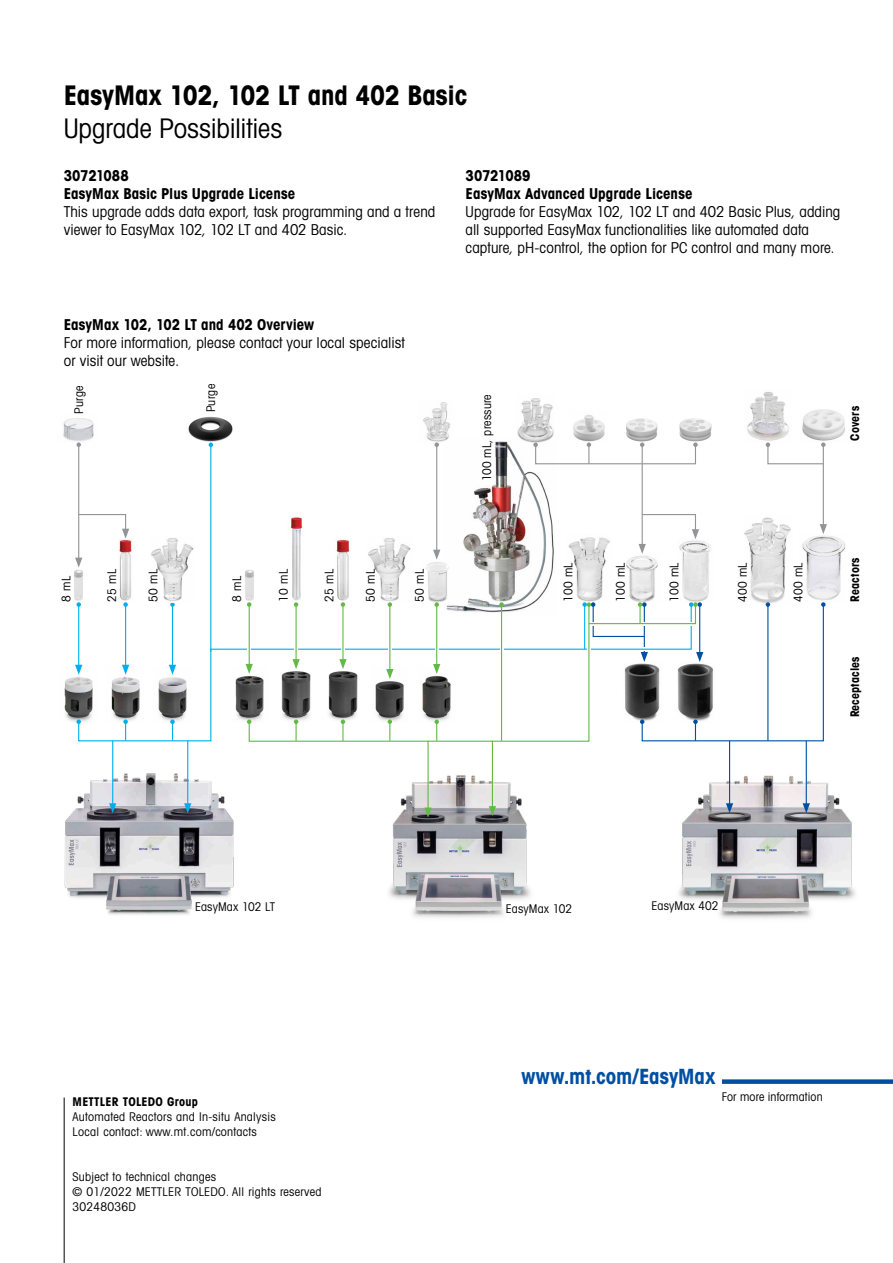
<style>
.page{position:relative;width:893px;height:1263px;background:#fff}
.page>*{position:absolute;margin:0;border:0;box-sizing:border-box;transform-origin:0 0}
.t1{font:27px "Avant Gardefor MT Bd";letter-spacing:-.01em;color:#000}
.t2{font:27px "Avant Gardefor MT Bk";letter-spacing:-.005em;color:#000}
.t3{font:21px "Avant Gardefor MT Bd";color:#004fa2}
.t4{font:15px/18px "Avant Gardefor MT Bk";letter-spacing:.005em;color:#000}
.t5{font:15px/18px "Avant Gardefor MT Bd";color:#000}
.t6{font:12px/15px "Avant Gardefor MT Bk";letter-spacing:.02em;color:#000}
.t7{font:12px "Avant Gardefor MT Bd";letter-spacing:.02em;color:#000}
</style>
<div class="page">
<div style="left:722px;top:1079px;width:171px;height:5px;background:#004fa2"></div>
<hr style="left:64px;top:1097px;width:1px;height:166px;background:#000">
<img style="left:64px;top:677px;width:14px;height:45px">
<img style="left:626px;top:556px;width:32px;height:46px">
<img style="left:463px;top:441px;width:92px;height:162px">
<img style="left:744px;top:517px;width:47px;height:85px">
<img style="left:678px;top:770px;width:178px;height:149px">
<img style="left:802px;top:409px;width:43px;height:32px">
<img style="left:747px;top:392px;width:42px;height:49px">
<img style="left:802px;top:535px;width:44px;height:66px">
<hr style="left:823px;top:445px;width:1px;height:81px;background:#939498">
<svg style="left:820px;top:524px;width:7px;height:10px"></svg>
<hr style="left:729px;top:741px;width:1px;height:65px;background:#004fa2">
<svg style="left:726px;top:803px;width:7px;height:10px"></svg>
<hr style="left:806px;top:741px;width:1px;height:65px;background:#004fa2">
<svg style="left:803px;top:803px;width:7px;height:10px"></svg>
<svg style="left:766px;top:442px;width:60px;height:23px"></svg>
<img style="left:682px;top:541px;width:30px;height:61px">
<img style="left:626px;top:418px;width:32px;height:24px">
<img style="left:679px;top:418px;width:33px;height:24px">
<img style="left:568px;top:537px;width:42px;height:65px">
<img style="left:573px;top:415px;width:32px;height:27px">
<img style="left:516px;top:398px;width:39px;height:44px">
<hr style="left:642px;top:445px;width:1px;height:101px;background:#939498">
<div style="left:535px;top:444px;width:161px;height:20px;border:1px solid #939498"></div>
<svg style="left:533px;top:442px;width:5px;height:5px"></svg>
<svg style="left:693px;top:442px;width:5px;height:5px"></svg>
<svg style="left:639px;top:513px;width:60px;height:41px"></svg>
<svg style="left:587px;top:442px;width:4px;height:22px"></svg>
<svg style="left:78px;top:603px;width:170px;height:139px"></svg>
<svg style="left:76px;top:719px;width:5px;height:5px"></svg>
<svg style="left:248px;top:603px;width:334px;height:139px"></svg>
<svg style="left:582px;top:602px;width:244px;height:140px"></svg>
<svg style="left:247px;top:719px;width:4px;height:5px"></svg>
<img style="left:426px;top:562px;width:23px;height:40px">
<img style="left:389px;top:773px;width:142px;height:145px">
<img style="left:368px;top:538px;width:43px;height:63px">
<img style="left:371px;top:667px;width:37px;height:55px">
<img style="left:423px;top:402px;width:27px;height:40px">
<hr style="left:436px;top:445px;width:1px;height:107px;background:#939498">
<svg style="left:434px;top:442px;width:5px;height:5px"></svg>
<svg style="left:433px;top:550px;width:7px;height:10px"></svg>
<img style="left:64px;top:765px;width:170px;height:150px">
<img style="left:418px;top:667px;width:37px;height:55px">
<img style="left:324px;top:667px;width:38px;height:55px">
<img style="left:277px;top:667px;width:38px;height:55px">
<img style="left:107px;top:667px;width:37px;height:55px">
<img style="left:154px;top:667px;width:37px;height:55px">
<img style="left:336px;top:539px;width:15px;height:62px">
<img style="left:288px;top:516px;width:16px;height:85px">
<img style="left:245px;top:570px;width:9px;height:31px">
<svg style="left:294px;top:719px;width:4px;height:22px"></svg>
<svg style="left:341px;top:719px;width:4px;height:22px"></svg>
<svg style="left:388px;top:719px;width:4px;height:22px"></svg>
<svg style="left:434px;top:719px;width:5px;height:22px"></svg>
<hr style="left:427px;top:741px;width:2px;height:69px;background:#62ba45">
<svg style="left:424px;top:807px;width:8px;height:10px"></svg>
<hr style="left:492px;top:741px;width:1px;height:67px;background:#62ba45">
<svg style="left:489px;top:806px;width:7px;height:10px"></svg>
<svg style="left:123px;top:719px;width:5px;height:22px"></svg>
<hr style="left:112px;top:741px;width:1px;height:65px;background:#00aeef">
<svg style="left:109px;top:803px;width:7px;height:10px"></svg>
<hr style="left:187px;top:741px;width:1px;height:65px;background:#00aeef">
<svg style="left:184px;top:803px;width:7px;height:10px"></svg>
<svg style="left:170px;top:719px;width:5px;height:22px"></svg>
<hr style="left:436px;top:604px;width:1px;height:62px;background:#62ba45">
<svg style="left:434px;top:602px;width:5px;height:5px"></svg>
<svg style="left:433px;top:664px;width:7px;height:10px"></svg>
<svg style="left:250px;top:629px;width:3px;height:8px"></svg>
<hr style="left:249px;top:604px;width:1px;height:62px;background:#62ba45">
<svg style="left:247px;top:602px;width:4px;height:5px"></svg>
<svg style="left:246px;top:664px;width:7px;height:10px"></svg>
<svg style="left:294px;top:629px;width:4px;height:8px"></svg>
<hr style="left:296px;top:604px;width:1px;height:57px;background:#62ba45">
<svg style="left:294px;top:602px;width:4px;height:5px"></svg>
<svg style="left:292px;top:659px;width:8px;height:10px"></svg>
<hr style="left:342px;top:604px;width:2px;height:57px;background:#62ba45">
<svg style="left:341px;top:602px;width:4px;height:5px"></svg>
<svg style="left:339px;top:659px;width:8px;height:10px"></svg>
<hr style="left:389px;top:604px;width:1px;height:67px;background:#62ba45">
<svg style="left:388px;top:602px;width:4px;height:5px"></svg>
<svg style="left:386px;top:669px;width:7px;height:10px"></svg>
<img style="left:63px;top:418px;width:31px;height:24px">
<img style="left:119px;top:540px;width:14px;height:61px">
<img style="left:74px;top:570px;width:9px;height:31px">
<hr style="left:78px;top:604px;width:1px;height:63px;background:#00aeef">
<svg style="left:76px;top:602px;width:5px;height:5px"></svg>
<svg style="left:75px;top:665px;width:7px;height:10px"></svg>
<hr style="left:125px;top:604px;width:1px;height:63px;background:#00aeef">
<svg style="left:123px;top:602px;width:5px;height:5px"></svg>
<svg style="left:122px;top:665px;width:7px;height:10px"></svg>
<hr style="left:172px;top:604px;width:1px;height:63px;background:#00aeef">
<svg style="left:170px;top:603px;width:5px;height:4px"></svg>
<svg style="left:169px;top:665px;width:7px;height:10px"></svg>
<img style="left:151px;top:538px;width:43px;height:63px">
<hr style="left:78px;top:445px;width:1px;height:115px;background:#939498">
<svg style="left:76px;top:442px;width:5px;height:5px"></svg>
<svg style="left:75px;top:558px;width:7px;height:10px"></svg>
<svg style="left:78px;top:513px;width:51px;height:26px"></svg>
<img style="left:188px;top:416px;width:45px;height:28px">
<hr style="left:210px;top:445px;width:1px;height:207px;background:#00aeef">
<svg style="left:209px;top:443px;width:4px;height:4px"></svg>
<h1 class="t1" style="left:64px;top:78px;width:404px">EasyMax 102, 102 LT and 402 Basic</h1>
<h1 class="t2" style="left:64px;top:111px;width:220px">Upgrade Possibilities</h1>
<p class="t5" style="left:64px;top:166px;width:233px">30721088<br>EasyMax Basic Plus Upgrade License</p>
<p class="t4" style="left:64px;top:202px;width:373px">This upgrade adds data export, task programming and a trend viewer to EasyMax 102, 102 LT and 402 Basic.</p>
<p class="t5" style="left:64px;top:315px;width:252px">EasyMax 102, 102 LT and 402 Overview</p>
<p class="t4" style="left:64px;top:333px;width:343px">For more information, please contact your local specialist or visit our website.</p>
<p class="t6" style="left:71px;top:414px;width:30px;rotate:-90deg">Purge</p>
<p class="t6" style="left:203px;top:412px;width:30px;rotate:-90deg">Purge</p>
<p class="t5" style="left:466px;top:166px;width:228px">30721089<br>EasyMax Advanced Upgrade License</p>
<p class="t4" style="left:466px;top:202px;width:376px">Upgrade for EasyMax 102, 102 LT and 402 Basic Plus, adding all supported EasyMax functionalities like automated data capture, pH-control, the option for PC control and many more.</p>
<p class="t6" style="left:479px;top:481px;width:88px;rotate:-90deg">100 mL, pressure</p>
<p class="t7" style="left:847px;top:441px;width:36px;rotate:-90deg">Covers</p>
<p class="t6" style="left:58px;top:602px;width:27px;rotate:-90deg">8 mL</p>
<p class="t6" style="left:104px;top:602px;width:34px;rotate:-90deg">25 mL</p>
<p class="t6" style="left:145px;top:602px;width:34px;rotate:-90deg">50 mL</p>
<p class="t6" style="left:229px;top:602px;width:27px;rotate:-90deg">8 mL</p>
<p class="t6" style="left:276px;top:602px;width:34px;rotate:-90deg">10 mL</p>
<p class="t6" style="left:322px;top:602px;width:34px;rotate:-90deg">25 mL</p>
<p class="t6" style="left:363px;top:602px;width:34px;rotate:-90deg">50 mL</p>
<p class="t6" style="left:412px;top:602px;width:34px;rotate:-90deg">50 mL</p>
<p class="t6" style="left:560px;top:602px;width:41px;rotate:-90deg">100 mL</p>
<p class="t6" style="left:613px;top:602px;width:41px;rotate:-90deg">100 mL</p>
<p class="t6" style="left:666px;top:602px;width:41px;rotate:-90deg">100 mL</p>
<p class="t6" style="left:735px;top:602px;width:41px;rotate:-90deg">400 mL</p>
<p class="t6" style="left:790px;top:602px;width:41px;rotate:-90deg">400 mL</p>
<p class="t7" style="left:847px;top:602px;width:46px;rotate:-90deg">Reactors</p>
<p class="t7" style="left:847px;top:717px;width:63px;rotate:-90deg">Receptacles</p>
<p class="t6" style="left:195px;top:899px;width:82px">EasyMax 102 LT</p>
<p class="t6" style="left:506px;top:901px;width:68px">EasyMax 102</p>
<p class="t6" style="left:651px;top:898px;width:69px">EasyMax 402</p>
<h2 class="t3" style="left:521px;top:1063px;width:196px">www.mt.com/EasyMax</h2>
<p class="t7" style="left:73px;top:1094px;width:127px">METTLER TOLEDO Group</p>
<p class="t6" style="left:73px;top:1109px;width:205px">Automated Reactors and In-situ Analysis<br>Local contact: www.mt.com/contacts</p>
<p class="t6" style="left:73px;top:1169px;width:250px">Subject to technical changes<br>© 01/2022 METTLER TOLEDO. All rights reserved<br>30248036D</p>
<p class="t6" style="left:722px;top:1088px;width:103px">For more information</p>
</div>
